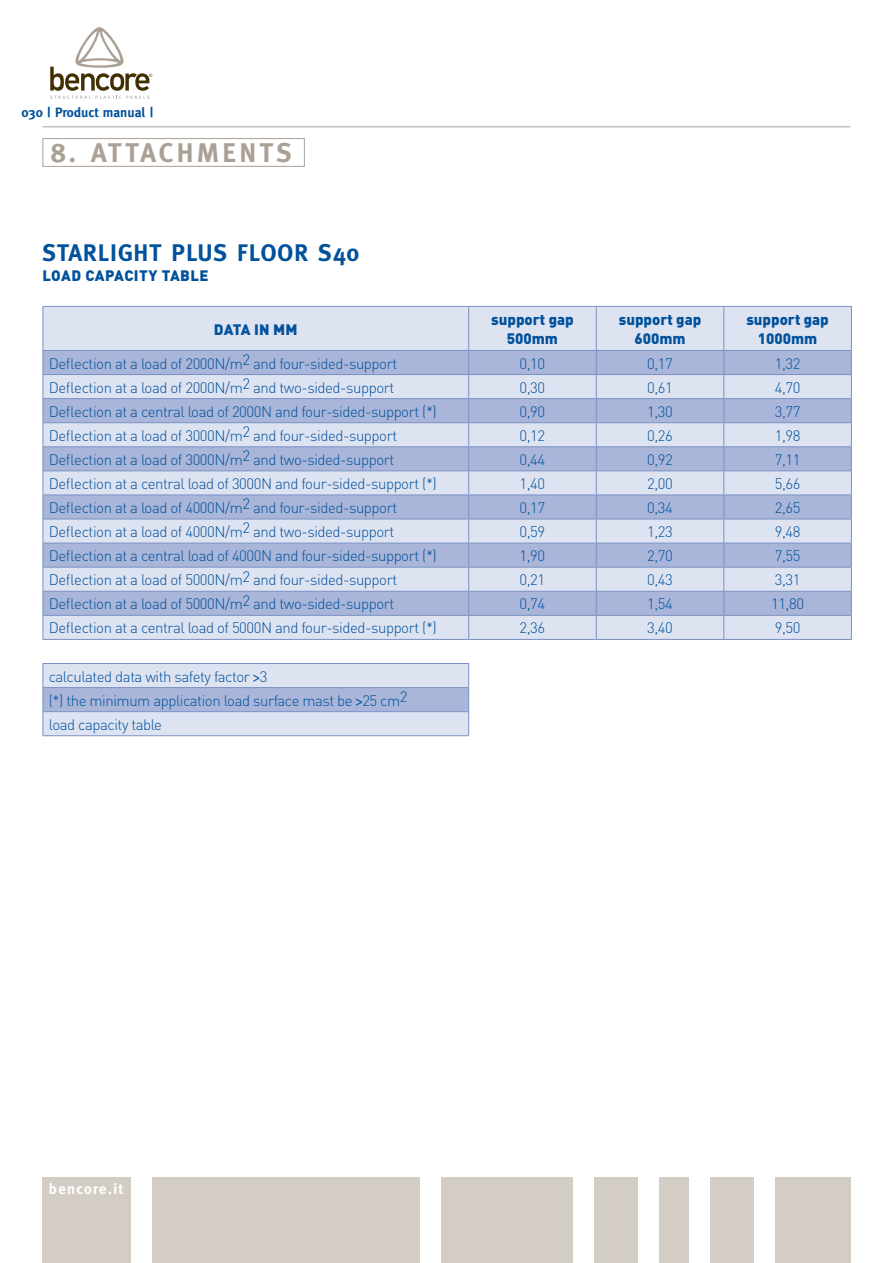
<style>
.page{position:relative;width:893px;height:1263px;background:#fff}
.page>*{position:absolute;margin:0;border:0;box-sizing:border-box;transform-origin:0 0}
.t1{font:700 27px "Meta";color:#aba095}
.t2{font:700 24px "Meta";color:#01519b}
.t3{font:300 15px/24.2px "DIN";letter-spacing:-.03em;color:#01519b}
.t4{font:900 15px/19.5px "DIN";color:#01519b;text-align:center}
.t5{font:900 15px "DIN";letter-spacing:.03em;color:#01519b}
.t6{font:700 15px "Meta";letter-spacing:.085em;color:#fff}
.t7{font:700 13.5px "Meta";color:#01519b}
.s1{font-family:"Helvetica";font-weight:400;font-stretch:condensed}
</style>
<div class="page">
<svg style="left:50px;top:27px;width:102px;height:72px"></svg>
<hr style="left:43px;top:126px;width:807px;height:1px;background:#aba095">
<div style="left:775px;top:1178px;width:75px;height:85px;background:#d4cdc5"></div>
<div style="left:710px;top:1178px;width:44px;height:85px;background:#d4cdc5"></div>
<div style="left:659px;top:1178px;width:30px;height:85px;background:#d4cdc5"></div>
<div style="left:594px;top:1178px;width:44px;height:85px;background:#d4cdc5"></div>
<div style="left:441px;top:1178px;width:132px;height:85px;background:#d4cdc5"></div>
<div style="left:152px;top:1178px;width:268px;height:85px;background:#d4cdc5"></div>
<div style="left:43px;top:1178px;width:88px;height:85px;background:#d4cdc5"></div>
<div style="left:43px;top:138px;width:262px;height:29px;border:1px solid #aba095"></div>
<svg style="left:44px;top:307px;width:807px;height:429px;fill:#dee3f1"></svg>
<svg style="left:44px;top:351px;width:807px;height:361px;background:#cad2e8"></svg>
<hr style="left:43px;top:306px;width:426px;height:1px;background:#7b91c4">
<hr style="left:43px;top:307px;width:1px;height:43px;background:#7b91c4">
<hr style="left:469px;top:306px;width:127px;height:1px;background:#7b91c4">
<hr style="left:468px;top:307px;width:1px;height:43px;background:#7b91c4">
<hr style="left:596px;top:306px;width:128px;height:1px;background:#7b91c4">
<hr style="left:596px;top:307px;width:1px;height:43px;background:#7b91c4">
<hr style="left:724px;top:306px;width:128px;height:1px;background:#7b91c4">
<hr style="left:723px;top:307px;width:1px;height:43px;background:#7b91c4">
<hr style="left:851px;top:307px;width:1px;height:43px;background:#7b91c4">
<hr style="left:43px;top:350px;width:426px;height:1px;background:#7b91c4">
<hr style="left:469px;top:350px;width:127px;height:1px;background:#7b91c4">
<hr style="left:596px;top:350px;width:128px;height:1px;background:#7b91c4">
<hr style="left:724px;top:350px;width:128px;height:1px;background:#7b91c4">
<hr style="left:43px;top:374px;width:426px;height:1px;background:#7b91c4">
<hr style="left:469px;top:374px;width:127px;height:1px;background:#7b91c4">
<hr style="left:596px;top:374px;width:128px;height:1px;background:#7b91c4">
<hr style="left:724px;top:374px;width:128px;height:1px;background:#7b91c4">
<hr style="left:43px;top:398px;width:426px;height:1px;background:#7b91c4">
<hr style="left:469px;top:398px;width:127px;height:1px;background:#7b91c4">
<hr style="left:596px;top:398px;width:128px;height:1px;background:#7b91c4">
<hr style="left:724px;top:398px;width:128px;height:1px;background:#7b91c4">
<hr style="left:43px;top:422px;width:426px;height:1px;background:#7b91c4">
<hr style="left:469px;top:422px;width:127px;height:1px;background:#7b91c4">
<hr style="left:596px;top:422px;width:128px;height:1px;background:#7b91c4">
<hr style="left:724px;top:422px;width:128px;height:1px;background:#7b91c4">
<hr style="left:43px;top:446px;width:426px;height:1px;background:#7b91c4">
<hr style="left:469px;top:446px;width:127px;height:1px;background:#7b91c4">
<hr style="left:596px;top:446px;width:128px;height:1px;background:#7b91c4">
<hr style="left:724px;top:446px;width:128px;height:1px;background:#7b91c4">
<hr style="left:43px;top:470px;width:426px;height:1px;background:#7b91c4">
<hr style="left:469px;top:470px;width:127px;height:1px;background:#7b91c4">
<hr style="left:596px;top:470px;width:128px;height:1px;background:#7b91c4">
<hr style="left:724px;top:470px;width:128px;height:1px;background:#7b91c4">
<hr style="left:43px;top:495px;width:426px;height:1px;background:#7b91c4">
<hr style="left:469px;top:495px;width:127px;height:1px;background:#7b91c4">
<hr style="left:596px;top:495px;width:128px;height:1px;background:#7b91c4">
<hr style="left:724px;top:495px;width:128px;height:1px;background:#7b91c4">
<hr style="left:43px;top:519px;width:426px;height:1px;background:#7b91c4">
<hr style="left:469px;top:519px;width:127px;height:1px;background:#7b91c4">
<hr style="left:596px;top:519px;width:128px;height:1px;background:#7b91c4">
<hr style="left:724px;top:519px;width:128px;height:1px;background:#7b91c4">
<hr style="left:43px;top:543px;width:426px;height:1px;background:#7b91c4">
<hr style="left:469px;top:543px;width:127px;height:1px;background:#7b91c4">
<hr style="left:596px;top:543px;width:128px;height:1px;background:#7b91c4">
<hr style="left:724px;top:543px;width:128px;height:1px;background:#7b91c4">
<hr style="left:43px;top:567px;width:426px;height:1px;background:#7b91c4">
<hr style="left:469px;top:567px;width:127px;height:1px;background:#7b91c4">
<hr style="left:596px;top:567px;width:128px;height:1px;background:#7b91c4">
<hr style="left:724px;top:567px;width:128px;height:1px;background:#7b91c4">
<hr style="left:43px;top:591px;width:426px;height:1px;background:#7b91c4">
<hr style="left:469px;top:591px;width:127px;height:1px;background:#7b91c4">
<hr style="left:596px;top:591px;width:128px;height:1px;background:#7b91c4">
<hr style="left:724px;top:591px;width:128px;height:1px;background:#7b91c4">
<hr style="left:43px;top:615px;width:426px;height:1px;background:#7b91c4">
<svg style="left:43px;top:351px;width:1px;height:288px"></svg>
<hr style="left:469px;top:615px;width:127px;height:1px;background:#7b91c4">
<svg style="left:468px;top:351px;width:1px;height:288px"></svg>
<hr style="left:596px;top:615px;width:128px;height:1px;background:#7b91c4">
<svg style="left:596px;top:351px;width:1px;height:288px"></svg>
<hr style="left:724px;top:615px;width:128px;height:1px;background:#7b91c4">
<svg style="left:723px;top:351px;width:1px;height:288px"></svg>
<svg style="left:851px;top:351px;width:1px;height:288px"></svg>
<hr style="left:43px;top:639px;width:426px;height:1px;background:#7b91c4">
<hr style="left:469px;top:639px;width:127px;height:1px;background:#7b91c4">
<hr style="left:596px;top:639px;width:128px;height:1px;background:#7b91c4">
<hr style="left:724px;top:639px;width:128px;height:1px;background:#7b91c4">
<hr style="left:43px;top:663px;width:426px;height:1px;background:#7b91c4">
<hr style="left:43px;top:687px;width:426px;height:1px;background:#7b91c4">
<hr style="left:43px;top:711px;width:426px;height:1px;background:#7b91c4">
<svg style="left:43px;top:664px;width:1px;height:71px"></svg>
<svg style="left:468px;top:664px;width:1px;height:71px"></svg>
<hr style="left:43px;top:735px;width:426px;height:1px;background:#7b91c4">
<p class="t7" style="left:21px;top:104px;width:133px">030 | Product manual |</p>
<h1 class="t1" style="left:51px;top:137px;width:75px">8. Attach</h1>
<h1 class="t1" style="left:197px;top:137px;width:43px">ments</h1>
<h2 class="t2" style="left:43px;top:239px;width:29px">Starlight</h2>
<h2 class="t2" style="left:171px;top:239px;width:15px">plus</h2>
<h2 class="t2" style="left:237px;top:239px;width:15px">floor</h2>
<h2 class="t2" style="left:318px;top:239px;width:43px">S40</h2>
<p class="t5" style="left:43px;top:265px;width:91px">Loadcapacityt</p>
<p class="t4" style="left:170px;top:265px;width:35px">able</p>
<p class="t4" style="left:214px;top:319px;width:85px">data in mm</p>
<p class="t4" style="left:491px;top:309px;width:84px">support gap<br>500mm</p>
<p class="t4" style="left:619px;top:309px;width:84px">support gap<br>600mm</p>
<p class="t4" style="left:746px;top:309px;width:84px">support gap<br>1000mm</p>
<p class="t3" style="left:49px;top:351px;width:350px">Deflection at a load of 2000N/m2 and four-sided-support</p>
<p class="t3" style="left:520px;top:351px;width:27px">0,10</p>
<p class="t3" style="left:647px;top:351px;width:27px">0,17</p>
<p class="t3" style="left:775px;top:351px;width:27px">1,32</p>
<p class="t3" style="left:49px;top:375px;width:347px">Deflection at a load of 2000N/m2 and two-sided-support</p>
<p class="t3" style="left:520px;top:375px;width:27px">0,30</p>
<p class="t3" style="left:647px;top:375px;width:27px">0,61</p>
<p class="t3" style="left:775px;top:375px;width:27px">4,70</p>
<p class="t3" style="left:49px;top:399px;width:389px">Deflection at a central load of 2000N and four-sided-support (*)</p>
<p class="t3" style="left:520px;top:399px;width:27px">0,90</p>
<p class="t3" style="left:647px;top:399px;width:27px">1,30</p>
<p class="t3" style="left:775px;top:399px;width:27px">3,77</p>
<p class="t3" style="left:49px;top:423px;width:350px">Deflection at a load of 3000N/m2 and four-sided-support</p>
<p class="t3" style="left:520px;top:423px;width:27px">0,12</p>
<p class="t3" style="left:647px;top:423px;width:27px">0,26</p>
<p class="t3" style="left:775px;top:423px;width:27px">1,98</p>
<p class="t3" style="left:49px;top:447px;width:347px">Deflection at a load of 3000N/m2 and two-sided-support</p>
<p class="t3" style="left:520px;top:447px;width:27px">0,44</p>
<p class="t3" style="left:647px;top:447px;width:27px">0,92</p>
<p class="t3" style="left:775px;top:447px;width:27px">7,11</p>
<p class="t3" style="left:49px;top:471px;width:389px">Deflection at a central load of 3000N and four-sided-support (*)</p>
<p class="t3" style="left:520px;top:471px;width:27px">1,40</p>
<p class="t3" style="left:647px;top:471px;width:27px">2,00</p>
<p class="t3" style="left:775px;top:471px;width:27px">5,66</p>
<p class="t3" style="left:49px;top:495px;width:350px">Deflection at a load of 4000N/m2 and four-sided-support</p>
<p class="t3" style="left:520px;top:495px;width:27px">0,17</p>
<p class="t3" style="left:647px;top:495px;width:27px">0,34</p>
<p class="t3" style="left:775px;top:495px;width:27px">2,65</p>
<p class="t3" style="left:49px;top:519px;width:347px">Deflection at a load of 4000N/m2 and two-sided-support</p>
<p class="t3" style="left:520px;top:519px;width:27px">0,59</p>
<p class="t3" style="left:647px;top:519px;width:27px">1,23</p>
<p class="t3" style="left:775px;top:519px;width:27px">9,48</p>
<p class="t3" style="left:49px;top:543px;width:389px">Deflection at a central load of 4000N and four-sided-support (*)</p>
<p class="t3" style="left:520px;top:543px;width:27px">1,90</p>
<p class="t3" style="left:647px;top:543px;width:27px">2,70</p>
<p class="t3" style="left:775px;top:543px;width:27px">7,55</p>
<p class="t3" style="left:49px;top:568px;width:350px">Deflection at a load of 5000N/m2 and four-sided-support</p>
<p class="t3" style="left:520px;top:568px;width:27px">0,21</p>
<p class="t3" style="left:647px;top:568px;width:27px">0,43</p>
<p class="t3" style="left:775px;top:568px;width:27px">3,31</p>
<p class="t3" style="left:49px;top:592px;width:347px">Deflection at a load of 5000N/m2 and two-sided-support</p>
<p class="t3" style="left:520px;top:592px;width:27px">0,74</p>
<p class="t3" style="left:647px;top:592px;width:27px">1,54</p>
<p class="t3" style="left:771px;top:592px;width:34px">11,80</p>
<p class="t3" style="left:49px;top:616px;width:389px">Deflection at a central load of 5000N and four-sided-support (*)</p>
<p class="t3" style="left:520px;top:616px;width:27px">2,36</p>
<p class="t3" style="left:647px;top:616px;width:27px">3,40</p>
<p class="t3" style="left:775px;top:616px;width:27px">9,50</p>
<p class="t3" style="left:49px;top:664px;width:360px">calculated data with safety factor <span class="s1">&gt;</span>3<br>(*) the minimum application load surface mast be <span class="s1">&gt;</span>25 cm2 load capacity table</p>
<p class="t6" style="left:49px;top:1180px;width:76px">bencore.it</p>
</div>
